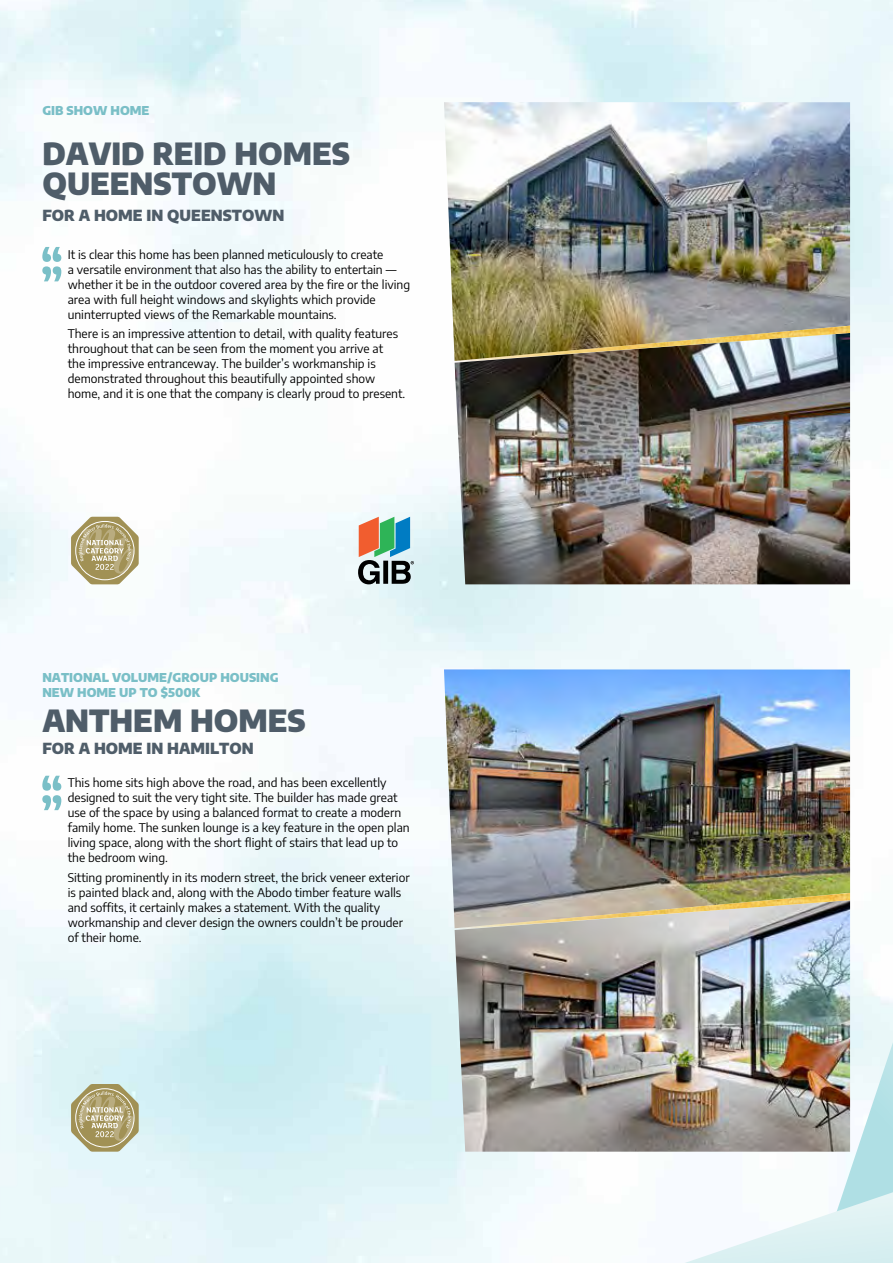
<style>
.page{position:relative;width:893px;height:1263px;background:#fff}
.page>*{position:absolute;margin:0;border:0;box-sizing:border-box;transform-origin:0 0}
.t1{font:900 30px/30px "Encode Sans";color:#4f5d69}
.t2{font:900 15px "Encode Sans";color:#4f5d69}
.t3{font:12px/15px "Encode Sans";color:#000}
.t4{font:900 12px/15px "Encode Sans";color:#7abfc7}
</style>
<div class="page">
<img style="left:444px;top:669px;width:406px;height:259px">
<img style="left:455px;top:930px;width:395px;height:222px">
<img style="left:449px;top:893px;width:401px;height:37px">
<svg style="left:71px;top:1084px;width:68px;height:68px;background:#bbb48d"></svg>
<svg style="left:42px;top:776px;width:19px;height:34px"></svg>
<img style="left:444px;top:102px;width:406px;height:224px">
<img style="left:455px;top:363px;width:395px;height:221px">
<img style="left:453px;top:326px;width:397px;height:37px">
<div style="left:38px;top:101px;width:116px;height:18px;background:#f7fbfc"></div>
<div style="left:39px;top:138px;width:315px;height:90px;background:#f7fbfc"></div>
<svg style="left:71px;top:517px;width:68px;height:67px"></svg>
<svg style="left:42px;top:247px;width:19px;height:34px"></svg>
<svg style="left:358px;top:517px;width:56px;height:67px;background:#86948b"></svg>
<img style="left:685px;top:1042px;width:208px;height:221px">
<img style="left:0;top:0;width:1px;height:1263px">
<p class="t4" style="left:42px;top:102px;width:109px">GIB SHOW HOME</p>
<h1 class="t1" style="left:42px;top:136px;width:309px">DAVID REID HOMES<br>QUEENSTOWN</h1>
<p class="t2" style="left:42px;top:204px;width:243px">FOR A HOME IN QUEENSTOWN</p>
<p class="t3" style="left:68px;top:246px;width:344px">It is clear this home has been planned meticulously to create<br>a versatile environment that also has the ability to entertain — whether it be in the outdoor covered area by the fire or the living area with full height windows and skylights which provide uninterrupted views of the Remarkable mountains.</p>
<p class="t3" style="left:68px;top:325px;width:339px">There is an impressive attention to detail, with quality features throughout that can be seen from the moment you arrive at<br>the impressive entranceway. The builder’s workmanship is demonstrated throughout this beautifully appointed show home, and it is one that the company is clearly proud to present.</p>
<p class="t4" style="left:42px;top:669px;width:238px">NATIONAL VOLUME/GROUP HOUSING<br>NEW HOME UP TO $500K</p>
<h1 class="t1" style="left:42px;top:704px;width:265px">ANTHEM HOMES</h1>
<p class="t2" style="left:42px;top:737px;width:213px">FOR A HOME IN HAMILTON</p>
<p class="t3" style="left:68px;top:775px;width:343px">This home sits high above the road, and has been excellently designed to suit the very tight site. The builder has made great use of the space by using a balanced format to create a modern family home. The sunken lounge is a key feature in the open plan living space, along with the short flight of stairs that lead up to the bedroom wing.</p>
<p class="t3" style="left:68px;top:869px;width:343px">Sitting prominently in its modern street, the brick veneer exterior is painted black and, along with the Abodo timber feature walls and soffits, it certainly makes a statement. With the quality workmanship and clever design the owners couldn’t be prouder of their home.</p>
</div>
